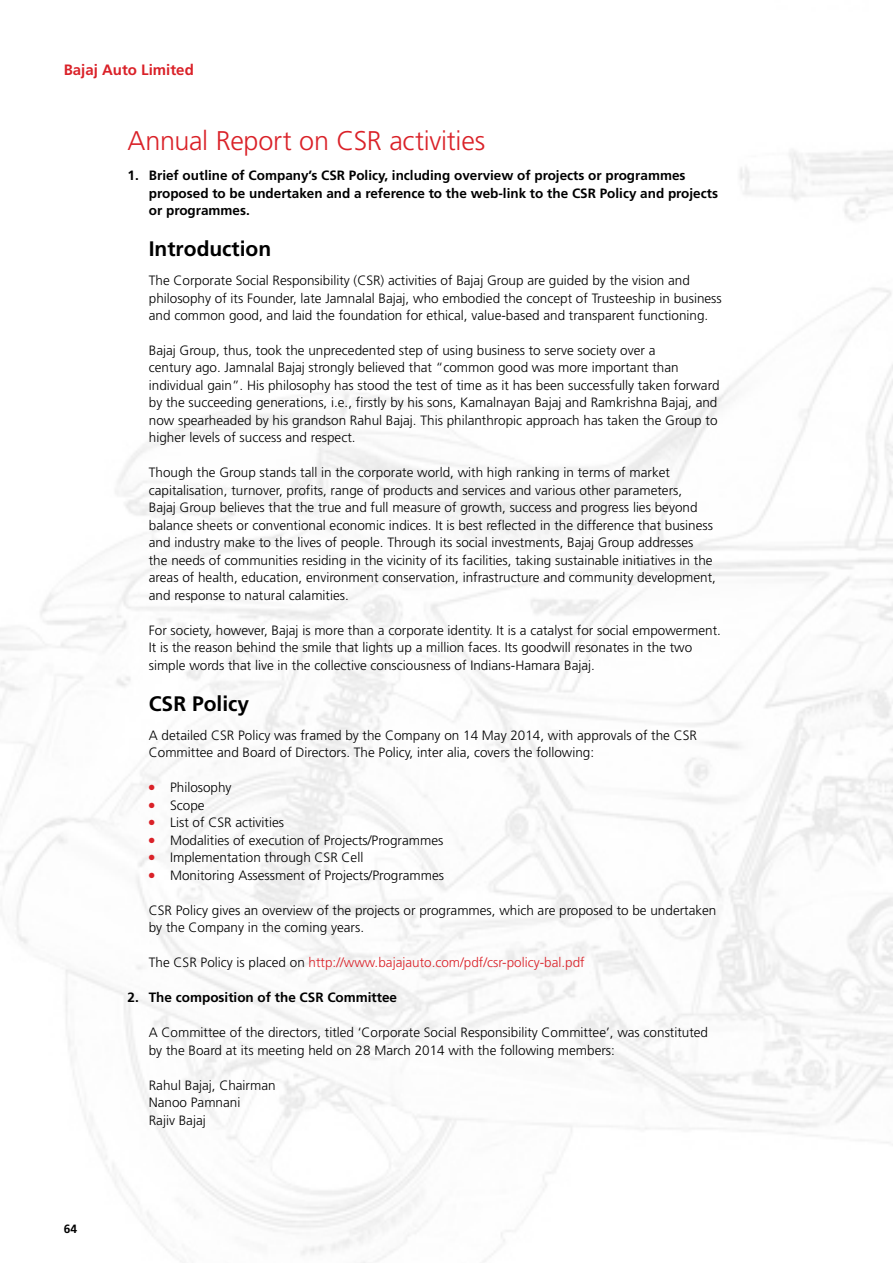
<style>
.page{position:relative;width:893px;height:1263px;background:#fff}
.page>*{position:absolute;margin:0;border:0;box-sizing:border-box;transform-origin:0 0}
.t1{font:300 27px "Frutiger LT Std";letter-spacing:-.01em;color:#da2128}
.t2{font:700 21px "Frutiger LT Std";color:#000}
.t3{font:700 15px "Frutiger LT Std";color:#da2128}
.t4{font:300 13.5px/17.5px "Frutiger LT Std";color:#000}
.t5{font:700 13.5px/17.5px "Frutiger LT Std";color:#000}
.t6{font:300 13.5px "Frutiger LT Std";color:#da2128}
.t7{font:700 12px "Frutiger LT Std";color:#000}
.s1{color:#da2128}
.s2{color:#000}
</style>
<div class="page">
<p class="t3" style="left:64px;top:61px;width:132px">Bajaj Auto Limited</p>
<p class="t7" style="left:64px;top:1222px;width:15px">64</p>
<h1 class="t1" style="left:128px;top:125px;width:359px">Annual Report on CSR activities</h1>
<p class="t5" style="left:149px;top:167px;width:571px;text-indent:-21px">1. Brief outline of Company’s CSR Policy, including overview of projects or programmes proposed to be undertaken and a reference to the web-link to the CSR Policy and projects or programmes.</p>
<h2 class="t2" style="left:149px;top:236px;width:124px">Introduction</h2>
<p class="t4" style="left:149px;top:272px;width:574px">The Corporate Social Responsibility (CSR) activities of Bajaj Group are guided by the vision and philosophy of its Founder, late Jamnalal Bajaj, who embodied the concept of Trusteeship in business and common good, and laid the foundation for ethical, value-based and transparent functioning.</p>
<p class="t4" style="left:149px;top:342px;width:572px">Bajaj Group, thus, took the unprecedented step of using business to serve society over a<br>century ago. Jamnalal Bajaj strongly believed that “common good was more important than individual gain”. His philosophy has stood the test of time as it has been successfully taken forward by the succeeding generations, i.e., firstly by his sons, Kamalnayan Bajaj and Ramkrishna Bajaj, and now spearheaded by his grandson Rahul Bajaj. This philanthropic approach has taken the Group to higher levels of success and respect.</p>
<p class="t4" style="left:149px;top:464px;width:569px">Though the Group stands tall in the corporate world, with high ranking in terms of market capitalisation, turnover, profits, range of products and services and various other parameters,<br>Bajaj Group believes that the true and full measure of growth, success and progress lies beyond balance sheets or conventional economic indices. It is best reflected in the difference that business and industry make to the lives of people. Through its social investments, Bajaj Group addresses<br>the needs of communities residing in the vicinity of its facilities, taking sustainable initiatives in the areas of health, education, environment conservation, infrastructure and community development, and response to natural calamities.</p>
<p class="t4" style="left:149px;top:622px;width:574px">For society, however, Bajaj is more than a corporate identity. It is a catalyst for social empowerment.<br>It is the reason behind the smile that lights up a million faces. Its goodwill resonates in the two simple words that live in the collective consciousness of Indians-Hamara Bajaj.</p>
<h2 class="t2" style="left:149px;top:691px;width:102px">CSR Policy</h2>
<p class="t4" style="left:149px;top:726px;width:550px">A detailed CSR Policy was framed by the Company on 14 May 2014, with approvals of the CSR<br>Committee and Board of Directors. The Policy, inter alia, covers the following:</p>
<p class="t4" style="left:149px;top:779px;width:84px"><span class="s1">●</span> Philosophy</p>
<p class="t4" style="left:149px;top:796px;width:57px"><span class="s1">●</span> Scope</p>
<p class="t4" style="left:149px;top:814px;width:137px"><span class="s1">●</span> List of CSR activities</p>
<p class="t4" style="left:149px;top:831px;width:296px"><span class="s1">●</span> Modalities of execution of Projects/Programmes</p>
<p class="t4" style="left:149px;top:849px;width:216px"><span class="s1">●</span> Implementation through CSR Cell</p>
<p class="t4" style="left:149px;top:866px;width:297px"><span class="s1">●</span> Monitoring Assessment of Projects/Programmes</p>
<p class="t4" style="left:149px;top:901px;width:569px">CSR Policy gives an overview of the projects or programmes, which are proposed to be undertaken by the Company in the coming years.</p>
<p class="t6" style="left:149px;top:955px;width:437px"><span class="s2">The CSR Policy is placed on</span> http://www.bajajauto.com/pdf/csr-policy-bal.pdf</p>
<p class="t5" style="left:128px;top:989px;width:271px">2. The composition of the CSR Committee</p>
<p class="t4" style="left:149px;top:1024px;width:561px">A Committee of the directors, titled ‘Corporate Social Responsibility Committee’, was constituted by the Board at its meeting held on 28 March 2014 with the following members:</p>
<p class="t4" style="left:149px;top:1076px;width:128px">Rahul Bajaj, Chairman<br>Nanoo Pamnani<br>Rajiv Bajaj</p>
</div>
